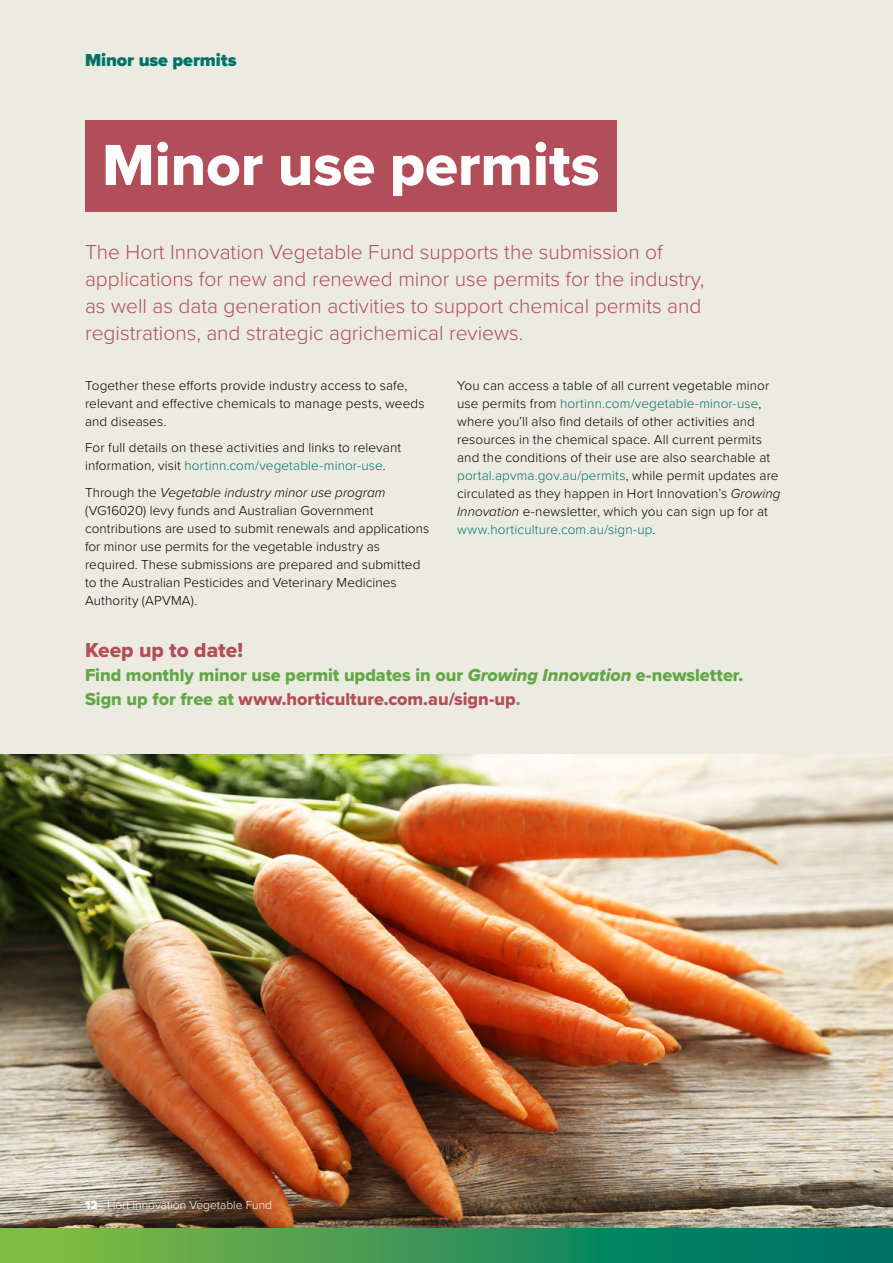
<style>
.page{position:relative;width:893px;height:1263px;background:#fff}
.page>*{position:absolute;margin:0;border:0;box-sizing:border-box;transform-origin:0 0}
.t1{font:60px "Proxima Nova Extrabld";color:#fff}
.t2{font:300 21px/27px "Proxima Nova";color:#b24d5a}
.t3{font:21px "Proxima Nova Extrabld";color:#b24d5a}
.t4{font:18px/24px "Proxima Nova Extrabld";color:#61a744}
.t5{font:900 18px "Proxima Nova";letter-spacing:-.005em;color:#007367}
.t6{font:300 13.5px/18px "Proxima Nova";letter-spacing:.01em;color:#000}
.t7{font:300 12px "Proxima Nova";color:#fff}
.s1{color:#007367}
.s2{font-style:italic}
.s3{font-family:"Proxima Nova Extrabld It"}
.s4{color:#b24d5a}
.s5{font-family:"Proxima Nova Extrabld";font-weight:400}
</style>
<div class="page">
<div style="left:0;top:0;width:893px;height:1229px;background:#ecebe1"></div>
<div style="left:85px;top:120px;width:532px;height:92px;background:#b24d5a"></div>
<img style="left:0;top:755px;width:893px;height:474px">
<svg style="left:0;top:1229px;width:893px;height:34px;background:#369556"></svg>
<h3 class="t5" style="left:85px;top:46px;width:153px">Minor use permits</h3>
<h1 class="t1" style="left:102px;top:120px;width:499px">Minor use permits</h1>
<p class="t2" style="left:85px;top:237px;width:621px">The Hort Innovation Vegetable Fund supports the submission of applications for new and renewed minor use permits for the industry, as well as data generation activities to support chemical permits and registrations, and strategic agrichemical reviews.</p>
<p class="t6" style="left:85px;top:375px;width:341px">Together these efforts provide industry access to safe, relevant and effective chemicals to manage pests, weeds and diseases.</p>
<p class="t6" style="left:85px;top:438px;width:318px">For full details on these activities and links to relevant information, visit <span class="s1">hortinn.com/vegetable-minor-use</span>.</p>
<p class="t6" style="left:85px;top:482px;width:346px">Through the <span class="s2">Vegetable industry minor use program </span>(VG16020) levy funds and Australian Government contributions are used to submit renewals and applications for minor use permits for the vegetable industry as required. These submissions are prepared and submitted to the Australian Pesticides and Veterinary Medicines Authority (APVMA).</p>
<p class="t6" style="left:457px;top:375px;width:325px">You can access a table of all current vegetable minor use permits from <span class="s1">hortinn.com/vegetable-minor-use</span>, where you’ll also find details of other activities and resources in the chemical space. All current permits and the conditions of their use are also searchable at <span class="s1">portal.apvma.gov.au/permits</span>, while permit updates are circulated as they happen in Hort Innovation’s <span class="s2">Growing Innovation</span> e-newsletter, which you can sign up for at <span class="s1">www.horticulture.com.au/sign-up</span>.</p>
<h2 class="t3" style="left:85px;top:634px;width:159px">Keep up to date!</h2>
<h3 class="t4" style="left:85px;top:662px;width:660px">Find monthly minor use permit updates in our <span class="s3">Growing Innovation</span> e-newsletter.<br>Sign up for free at <span class="s4">www.horticulture.com.au/sign-up</span>.</h3>
<p class="t7" style="left:85px;top:1196px;width:188px"><span class="s5">12</span> Hort Innovation Vegetable Fund</p>
</div>
